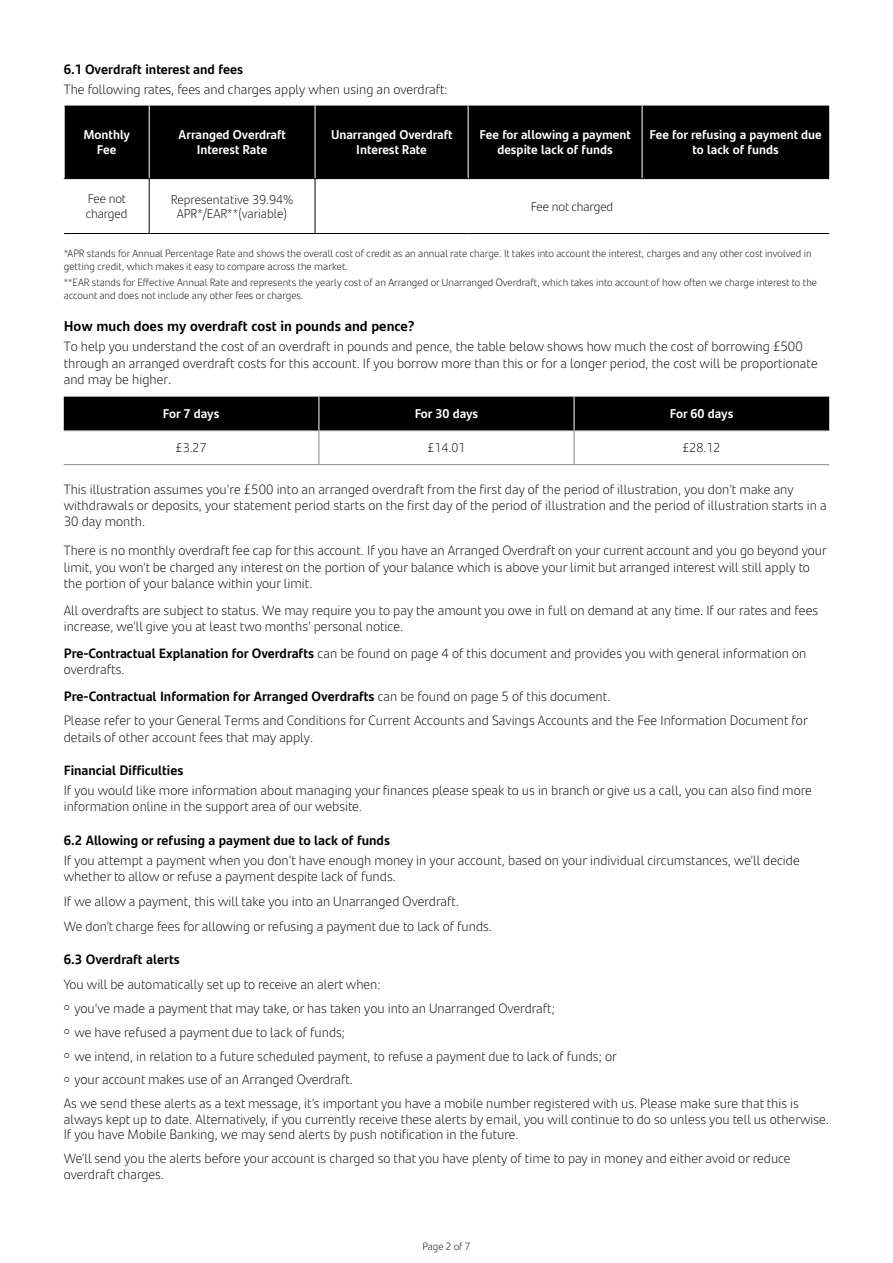
<style>
.page{position:relative;width:893px;height:1263px;background:#fff}
.page>*{position:absolute;margin:0;border:0;box-sizing:border-box;transform-origin:0 0}
.t1{font:700 14.25px "Santander Text";color:#000}
.t2{font:300 13.5px/16.2px "Santander Text";color:#000}
.t3{font:700 13.5px "Santander Text";color:#000}
.t4{font:700 12.75px/15.3px "Santander Text";color:#fff;text-align:center}
.t5{font:300 12.75px/15.3px "Santander Text";letter-spacing:-.005em;color:#000}
.t6{font:300 10.5px/12.6px "Santander Text";color:#000}
.s1{font-weight:700}
</style>
<div class="page">
<div style="left:65px;top:106px;width:764px;height:72px;background:#000"></div>
<hr style="left:149px;top:106px;width:1px;height:72px;background:#fff">
<hr style="left:315px;top:106px;width:1px;height:72px;background:#fff">
<hr style="left:468px;top:106px;width:1px;height:72px;background:#fff">
<hr style="left:642px;top:106px;width:1px;height:72px;background:#fff">
<hr style="left:149px;top:179px;width:1px;height:54px;background:#000">
<hr style="left:315px;top:179px;width:1px;height:54px;background:#000">
<hr style="left:64px;top:178px;width:85px;height:1px;background:#000">
<hr style="left:149px;top:178px;width:166px;height:1px;background:#000">
<hr style="left:315px;top:178px;width:153px;height:1px;background:#000">
<hr style="left:468px;top:178px;width:174px;height:1px;background:#000">
<hr style="left:642px;top:178px;width:187px;height:1px;background:#000">
<hr style="left:64px;top:233px;width:85px;height:1px;background:#000">
<hr style="left:149px;top:233px;width:166px;height:1px;background:#000">
<hr style="left:315px;top:233px;width:153px;height:1px;background:#000">
<hr style="left:468px;top:233px;width:174px;height:1px;background:#000">
<hr style="left:642px;top:233px;width:187px;height:1px;background:#000">
<div style="left:64px;top:397px;width:765px;height:33px;background:#000"></div>
<hr style="left:64px;top:430px;width:255px;height:1px;background:#868786">
<hr style="left:64px;top:464px;width:255px;height:1px;background:#868786">
<hr style="left:319px;top:431px;width:1px;height:33px;background:#868786">
<hr style="left:319px;top:430px;width:255px;height:1px;background:#868786">
<hr style="left:319px;top:464px;width:255px;height:1px;background:#868786">
<hr style="left:574px;top:431px;width:1px;height:33px;background:#868786">
<hr style="left:574px;top:430px;width:255px;height:1px;background:#868786">
<hr style="left:574px;top:464px;width:255px;height:1px;background:#868786">
<hr style="left:319px;top:397px;width:1px;height:33px;background:#fff">
<hr style="left:574px;top:397px;width:1px;height:33px;background:#fff">
<p class="t3" style="left:64px;top:59px;width:181px">6.1 Overdraft interest and fees</p>
<p class="t2" style="left:64px;top:81px;width:385px">The following rates, fees and charges apply when using an overdraft:</p>
<p class="t4" style="left:83px;top:126px;width:48px">Monthly<br>Fee</p>
<p class="t4" style="left:179px;top:126px;width:109px">Arranged Overdraft<br>Interest Rate</p>
<p class="t4" style="left:331px;top:126px;width:123px">Unarranged Overdraft<br>Interest Rate</p>
<p class="t4" style="left:480px;top:126px;width:153px">Fee for allowing a payment despite lack of funds</p>
<p class="t4" style="left:649px;top:126px;width:174px">Fee for refusing a payment due to lack of funds</p>
<p class="t5" style="left:86px;top:190px;width:43px">Fee not charged</p>
<p class="t5" style="left:171px;top:192px;width:124px;line-height:13.5px;text-align:center">Representative 39.94%<br>APR*/EAR**(variable)</p>
<p class="t5" style="left:531px;top:198px;width:84px">Fee not charged</p>
<p class="t6" style="left:64px;top:246px;width:749px">*APR stands for Annual Percentage Rate and shows the overall cost of credit as an annual rate charge. It takes into account the interest, charges and any other cost involved in getting credit, which makes it easy to compare across the market.</p>
<p class="t6" style="left:64px;top:276px;width:755px">**EAR stands for Effective Annual Rate and represents the yearly cost of an Arranged or Unarranged Overdraft, which takes into account of how often we charge interest to the account and does not include any other fees or charges.</p>
<p class="t1" style="left:64px;top:315px;width:352px">How much does my overdraft cost in pounds and pence?</p>
<p class="t2" style="left:64px;top:338px;width:755px">To help you understand the cost of an overdraft in pounds and pence, the table below shows how much the cost of borrowing £500 through an arranged overdraft costs for this account. If you borrow more than this or for a longer period, the cost will be proportionate and may be higher.</p>
<p class="t4" style="left:163px;top:405px;width:58px">For 7 days</p>
<p class="t4" style="left:415px;top:405px;width:65px">For 30 days</p>
<p class="t4" style="left:670px;top:405px;width:65px">For 60 days</p>
<p class="t5" style="left:176px;top:440px;width:33px">£3.27</p>
<p class="t5" style="left:427px;top:440px;width:40px">£14.01</p>
<p class="t5" style="left:683px;top:440px;width:40px">£28.12</p>
<p class="t2" style="left:64px;top:480px;width:764px">This illustration assumes you’re £500 into an arranged overdraft from the first day of the period of illustration, you don’t make any withdrawals or deposits, your statement period starts on the first day of the period of illustration and the period of illustration starts in a<br>30 day month.</p>
<p class="t2" style="left:64px;top:542px;width:765px">There is no monthly overdraft fee cap for this account. If you have an Arranged Overdraft on your current account and you go beyond your limit, you won’t be charged any interest on the portion of your balance which is above your limit but arranged interest will still apply to the portion of your balance within your limit.</p>
<p class="t2" style="left:64px;top:601px;width:756px">All overdrafts are subject to status. We may require you to pay the amount you owe in full on demand at any time. If our rates and fees increase, we’ll give you at least two months’ personal notice.</p>
<p class="t2" style="left:64px;top:644px;width:744px"><span class="s1">Pre-Contractual Explanation for Overdrafts</span> can be found on page 4 of this document and provides you with general information on overdrafts.</p>
<p class="t2" style="left:64px;top:683px;width:745px;line-height:24.8px"><span class="s1">Pre-Contractual Information for Arranged Overdrafts</span> can be found on page 5 of this document.<br>Please refer to your General Terms and Conditions for Current Accounts and Savings Accounts and the Fee Information Document for</p>
<p class="t2" style="left:64px;top:728px;width:251px">details of other account fees that may apply.</p>
<p class="t3" style="left:64px;top:759px;width:121px">Financial Difficulties</p>
<p class="t2" style="left:64px;top:782px;width:750px">If you would like more information about managing your finances please speak to us in branch or give us a call, you can also find more information online in the support area of our website.</p>
<p class="t3" style="left:64px;top:829px;width:328px">6.2 Allowing or refusing a payment due to lack of funds</p>
<p class="t2" style="left:64px;top:852px;width:737px">If you attempt a payment when you don’t have enough money in your account, based on your individual circumstances, we’ll decide whether to allow or refuse a payment despite lack of funds.</p>
<p class="t2" style="left:64px;top:888px;width:430px;line-height:24.8px">If we allow a payment, this will take you into an Unarranged Overdraft.<br>We don’t charge fees for allowing or refusing a payment due to lack of funds.</p>
<p class="t3" style="left:64px;top:949px;width:118px">6.3 Overdraft alerts</p>
<p class="t2" style="left:64px;top:975px;width:318px">You will be automatically set up to receive an alert when:</p>
<p class="t2" style="left:64px;top:999px;width:492px">○ you’ve made a payment that may take, or has taken you into an Unarranged Overdraft;</p>
<p class="t2" style="left:64px;top:1023px;width:283px">○ we have refused a payment due to lack of funds;</p>
<p class="t2" style="left:64px;top:1047px;width:554px">○ we intend, in relation to a future scheduled payment, to refuse a payment due to lack of funds; or</p>
<p class="t2" style="left:64px;top:1067px;width:737px;line-height:24px">○ your account makes use of an Arranged Overdraft.<br>As we send these alerts as a text message, it’s important you have a mobile number registered with us. Please make sure that this is</p>
<p class="t2" style="left:64px;top:1111px;width:767px;line-height:15.5px">always kept up to date. Alternatively, if you currently receive these alerts by email, you will continue to do so unless you tell us otherwise.<br>If you have Mobile Banking, we may send alerts by push notification in the future.</p>
<p class="t2" style="left:64px;top:1150px;width:728px;line-height:15.5px">We’ll send you the alerts before your account is charged so that you have plenty of time to pay in money and either avoid or reduce overdraft charges.</p>
<p class="t6" style="left:422px;top:1240px;width:50px">Page 2 of 7</p>
</div>
